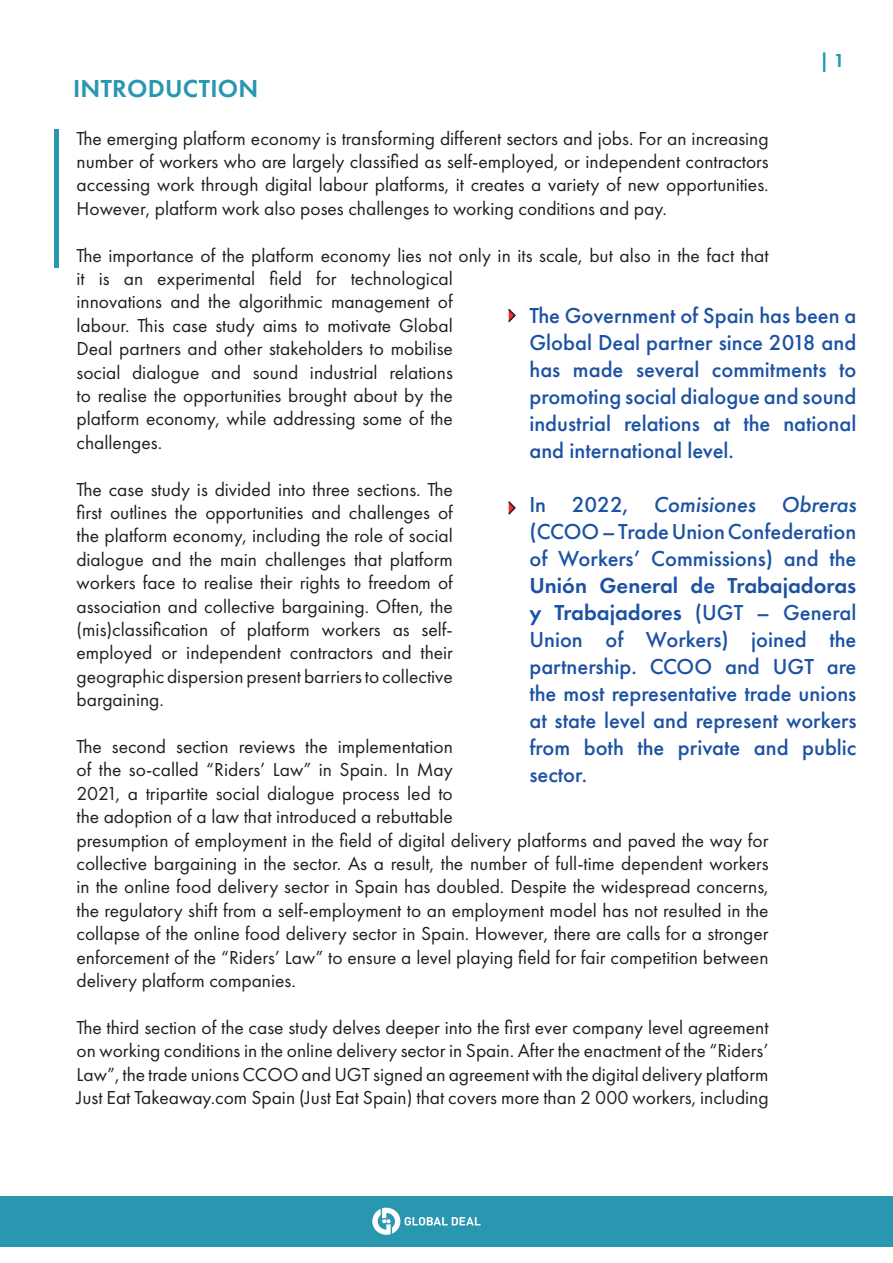
<style>
.page{position:relative;width:893px;height:1263px;background:#fff}
.page>*{position:absolute;margin:0;border:0;box-sizing:border-box;transform-origin:0 0}
.t1{font:600 25.5px "Futura PT";letter-spacing:.01em;color:#2897af}
.t2{font:500 22.5px/27px "Futura PT";color:#1c52a4;text-align:justify}
.t3{font:19.5px/23.4px "Futura PT";color:#231f20;text-align:justify}
.t4{font:600 19.5px "Futura PT";color:#2897af}
.s1{font-style:italic}
.s2{font-weight:600}
</style>
<div class="page">
<div style="left:0;top:1196px;width:893px;height:50px;background:#2897af"></div>
<svg style="left:372px;top:1208px;width:108px;height:27px"></svg>
<svg style="left:508px;top:308px;width:8px;height:15px"></svg>
<svg style="left:508px;top:501px;width:8px;height:14px"></svg>
<hr style="left:54px;top:130px;width:4px;height:138px;background:#2897af">
<p class="t4" style="left:820px;top:48px;width:27px">| 1</p>
<h1 class="t1" style="left:73px;top:72px;width:187px">INTRODUCTION</h1>
<p class="t3" style="left:77px;top:126px;width:694px">The emerging platform economy is transforming different sectors and jobs. For an increasing number of workers who are largely classified as self-employed, or independent contractors accessing work through digital labour platforms, it creates a variety of new opportunities.<br>However, platform work also poses challenges to working conditions and pay.</p>
<p class="t3" style="left:77px;top:243px;width:694px;text-align:left">The importance of the platform economy lies not only in its scale, but also in the fact that it is an experimental field for technological<br>innovations and the algorithmic management of<br>labour. This case study aims to motivate Global<br>Deal partners and other stakeholders to mobilise<br>social dialogue and sound industrial relations<br>to realise the opportunities brought about by the<br>platform economy, while addressing some of the<br>challenges.</p>
<p class="t3" style="left:77px;top:477px;width:378px">The case study is divided into three sections. The first outlines the opportunities and challenges of the platform economy, including the role of social dialogue and the main challenges that platform workers face to realise their rights to freedom of association and collective bargaining. Often, the (mis)classification of platform workers as self&shy;employed or independent contractors and their geographic dispersion present barriers to collective bargaining.</p>
<p class="t3" style="left:77px;top:735px;width:694px;text-align:left">The second section reviews the implementation<br>of the so-called “Riders’ Law” in Spain. In May<br>2021, a tripartite social dialogue process led to<br>the adoption of a law that introduced a rebuttable<br>presumption of employment in the field of digital delivery platforms and paved the way for collective bargaining in the sector. As a result, the number of full-time dependent workers in the online food delivery sector in Spain has doubled. Despite the widespread concerns, the regulatory shift from a self-employment to an employment model has not resulted in the collapse of the online food delivery sector in Spain. However, there are calls for a stronger enforcement of the “Riders’ Law” to ensure a level playing field for fair competition between delivery platform companies.</p>
<p class="t3" style="left:77px;top:1015px;width:694px">The third section of the case study delves deeper into the first ever company level agreement on working conditions in the online delivery sector in Spain. After the enactment of the “Riders’ Law”, the trade unions CCOO and UGT signed an agreement with the digital delivery platform Just Eat Takeaway.com Spain (Just Eat Spain) that covers more than 2 000 workers, including</p>
<p class="t2" style="left:529px;top:302px;width:328px">The Government of Spain has been a Global Deal partner since 2018 and has made several commitments to promoting social dialogue and sound industrial relations at the national and international level.</p>
<p class="t2" style="left:529px;top:491px;width:328px">In 2022, <span class="s1">Comisiones Obreras </span>(CCOO – Trade Union Confederation of Workers’ Commissions) and the</p>
<p class="t2" style="left:529px;top:572px;width:328px"><span class="s2">Unión General de Trabajadoras y Trabajadores</span> (UGT – General Union of Workers) joined the partnership. CCOO and UGT are the most representative trade unions at state level and represent workers from both the private and public sector.</p>
</div>
